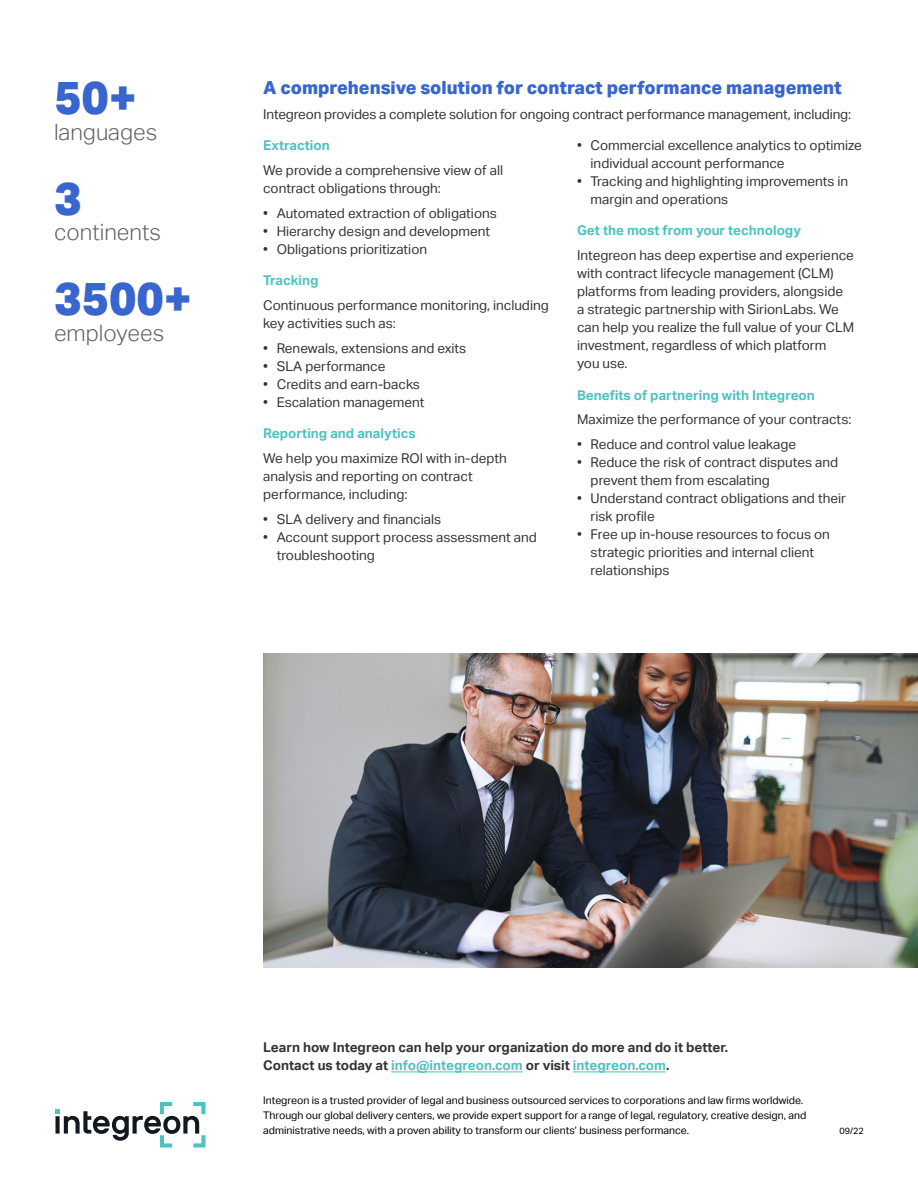
<style>
.page{position:relative;width:918px;height:1188px;background:#fff}
.page>*{position:absolute;margin:0;border:0;box-sizing:border-box;transform-origin:0 0}
.t1{font:800 46.5px "Aktiv Grotesk";color:#3965ce}
.t2{font:300 22.5px "Aktiv Grotesk";color:#616161}
.t3{font:800 18px "Aktiv Grotesk";color:#3965ce}
.t4{font:13.5px/18px "Aktiv Grotesk";color:#333}
.t5{font:700 13.5px/18px "Aktiv Grotesk";color:#333}
.t6{font:700 13.5px "Aktiv Grotesk";color:#4dc2bf}
.t7{font:10.5px/15px "Aktiv Grotesk";color:#000}
.t8{font:9px "Aktiv Grotesk";color:#000}
.s1{color:#4dc2bf}
</style>
<div class="page">
<svg style="left:56px;top:1102px;width:149px;height:46px"></svg>
<svg style="left:56px;top:1116px;width:4px;height:18px"></svg>
<hr style="left:391px;top:1072px;width:132px;height:1px;background:#4dc2bf">
<hr style="left:573px;top:1072px;width:93px;height:1px;background:#4dc2bf">
<img style="left:263px;top:653px;width:655px;height:315px">
<h1 class="t1" style="left:54px;top:71px;width:84px">50+</h1>
<h2 class="t2" style="left:54px;top:119px;width:105px">languages</h2>
<h1 class="t1" style="left:54px;top:171px;width:29px">3</h1>
<h2 class="t2" style="left:54px;top:219px;width:109px">continents</h2>
<h1 class="t1" style="left:54px;top:272px;width:139px">3500+</h1>
<h2 class="t2" style="left:54px;top:320px;width:112px">employees</h2>
<h3 class="t3" style="left:263px;top:77px;width:580px">A comprehensive solution for contract performance management</h3>
<p class="t4" style="left:263px;top:105px;width:589px">Integreon provides a complete solution for ongoing contract performance management, including:</p>
<p class="t6" style="left:263px;top:138px;width:68px">Extraction</p>
<p class="t4" style="left:263px;top:161px;width:241px">We provide a comprehensive view of all contract obligations through:</p>
<p class="t4" style="left:263px;top:204px;width:235px">• Automated extraction of obligations</p>
<p class="t4" style="left:263px;top:222px;width:228px">• Hierarchy design and development</p>
<p class="t4" style="left:263px;top:240px;width:165px">• Obligations prioritization</p>
<p class="t6" style="left:263px;top:273px;width:57px">Tracking</p>
<p class="t4" style="left:263px;top:296px;width:287px">Continuous performance monitoring, including key activities such as:</p>
<p class="t4" style="left:263px;top:339px;width:205px">• Renewals, extensions and exits</p>
<p class="t4" style="left:263px;top:357px;width:124px">• SLA performance</p>
<p class="t4" style="left:263px;top:375px;width:158px">• Credits and earn-backs</p>
<p class="t4" style="left:263px;top:393px;width:163px">• Escalation management</p>
<p class="t6" style="left:263px;top:425px;width:154px">Reporting and analytics</p>
<p class="t4" style="left:263px;top:449px;width:245px">We help you maximize ROI with in-depth analysis and reporting on contract performance, including:</p>
<p class="t4" style="left:263px;top:510px;width:179px">• SLA delivery and financials</p>
<p class="t4" style="left:277px;top:528px;width:262px;text-indent:-14px">• Account support process assessment and troubleshooting</p>
<p class="t4" style="left:591px;top:136px;width:273px;text-indent:-14px">• Commercial excellence analytics to optimize individual account performance</p>
<p class="t4" style="left:591px;top:172px;width:259px;text-indent:-14px">• Tracking and highlighting improvements in margin and operations</p>
<p class="t6" style="left:577px;top:223px;width:225px">Get the most from your technology</p>
<p class="t4" style="left:577px;top:247px;width:279px">Integreon has deep expertise and experience with contract lifecycle management (CLM) platforms from leading providers, alongside<br>a strategic partnership with SirionLabs. We can help you realize the full value of your CLM investment, regardless of which platform<br>you use.</p>
<p class="t6" style="left:577px;top:387px;width:239px">Benefits of partnering with Integreon</p>
<p class="t4" style="left:577px;top:411px;width:276px">Maximize the performance of your contracts:</p>
<p class="t4" style="left:577px;top:436px;width:221px">• Reduce and control value leakage</p>
<p class="t4" style="left:591px;top:454px;width:249px;text-indent:-14px">• Reduce the risk of contract disputes and prevent them from escalating</p>
<p class="t4" style="left:591px;top:490px;width:257px;text-indent:-14px">• Understand contract obligations and their risk profile</p>
<p class="t4" style="left:591px;top:526px;width:241px;text-indent:-14px">• Free up in-house resources to focus on strategic priorities and internal client relationships</p>
<p class="t5" style="left:263px;top:1039px;width:467px">Learn how Integreon can help your organization do more and do it better.<br>Contact us today at <span class="s1">info@integreon.com</span> or visit <span class="s1">integreon.com</span>.</p>
<p class="t7" style="left:263px;top:1092px;width:545px">Integreon is a trusted provider of legal and business outsourced services to corporations and law firms worldwide.<br>Through our global delivery centers, we provide expert support for a range of legal, regulatory, creative design, and administrative needs, with a proven ability to transform our clients’ business performance.</p>
<p class="t8" style="left:840px;top:1125px;width:26px">09/22</p>
</div>
